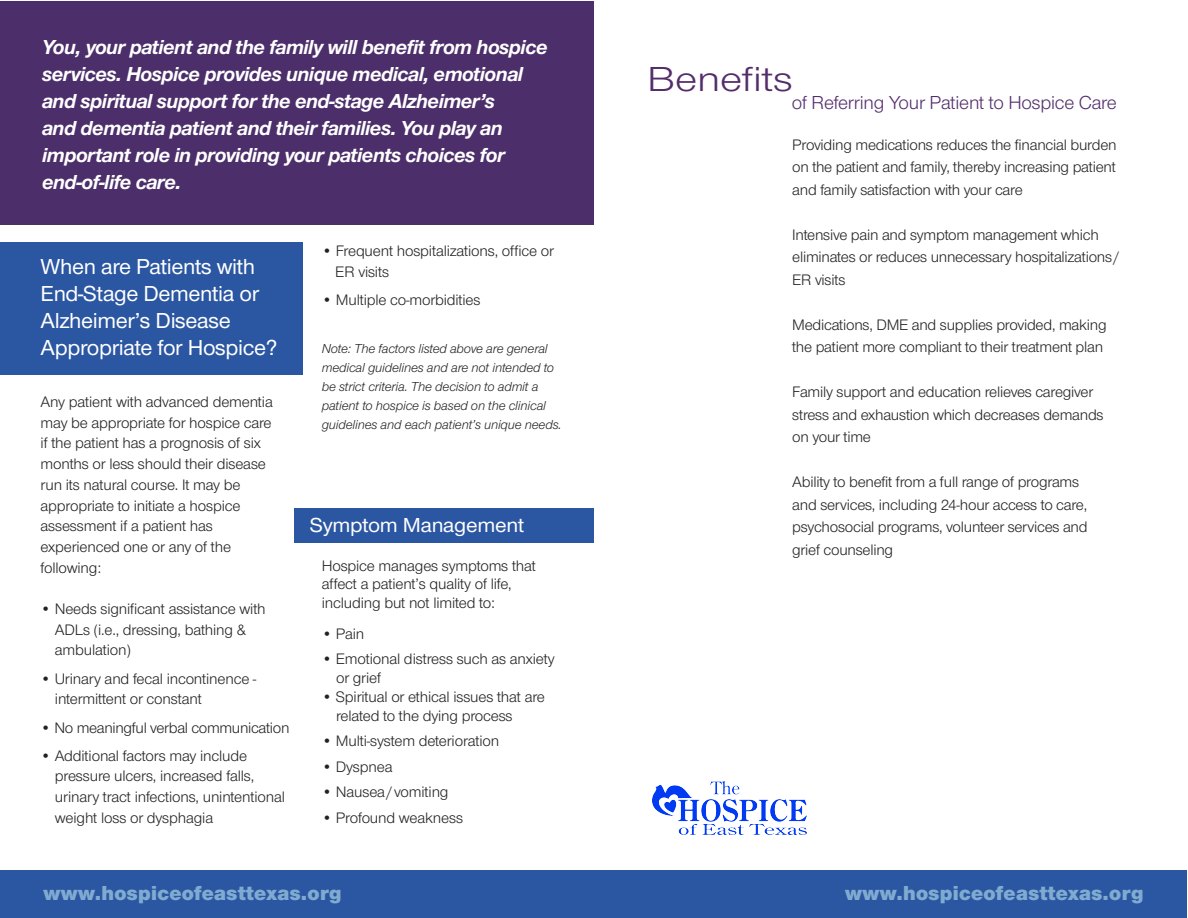
<style>
.page{position:relative;width:1188px;height:918px;background:#fff}
.page>*{position:absolute;margin:0;border:0;box-sizing:border-box;transform-origin:0 0}
.t1{font:36px "Nimbus San Nov T";color:#532d6b;scale:1.2 1}
.t2{font:500 22.5px/27px "Nimbus San Nov T";letter-spacing:-.015em;color:#fff}
.t3{font:italic 700 21px/27px "Nimbus San Nov T";letter-spacing:-.02em;color:#fff}
.t4{font:21px "Nimbus San Nov T Blac";letter-spacing:.015em;color:#80abd1}
.t5{font:500 21px "Nimbus San Nov T";letter-spacing:-.01em;color:#fff;scale:1.05 1}
.t6{font:19.5px "Nimbus San Nov T";letter-spacing:-.01em;color:#532d6b}
.t7{font:15.75px/20.7px "Nimbus San Nov T";letter-spacing:-.01em;color:#232122}
.t8{font:italic 13.5px/19.2px "Nimbus San Nov T";letter-spacing:-.01em;color:#232122}
</style>
<div class="page">
<div style="left:0;top:1px;width:593px;height:224px;background:#4c2f6a"></div>
<div style="left:0;top:242px;width:303px;height:132px;background:#2b56a2"></div>
<div style="left:0;top:870px;width:613px;height:48px;background:#2b56a2"></div>
<div style="left:294px;top:508px;width:299px;height:35px;background:#2b56a2"></div>
<div style="left:593px;top:870px;width:594px;height:48px;background:#2b56a2"></div>
<img style="left:652px;top:781px;width:154px;height:53px">
<p class="t3" style="left:42px;top:33px;width:507px">You, your patient and the family will benefit from hospice services. Hospice provides unique medical, emotional and spiritual support for the end-stage Alzheimer’s<br>and dementia patient and their families. You play an important role in providing your patients choices for end-of-life care.</p>
<h2 class="t2" style="left:41px;top:253px;width:238px">When are Patients with<br>End-Stage Dementia or<br>Alzheimer’s Disease<br>Appropriate for Hospice?</h2>
<p class="t7" style="left:41px;top:392px;width:234px">Any patient with advanced dementia may be appropriate for hospice care if the patient has a prognosis of six months or less should their disease run its natural course. It may be appropriate to initiate a hospice assessment if a patient has experienced one or any of the following:</p>
<p class="t7" style="left:55px;top:599px;width:212px;text-indent:-14px">• Needs significant assistance with<br>ADLs (i.e., dressing, bathing &amp; ambulation)</p>
<p class="t7" style="left:55px;top:668px;width:203px;text-indent:-14px">• Urinary and fecal incontinence - intermittent or constant</p>
<p class="t7" style="left:41px;top:717px;width:250px">• No meaningful verbal communication</p>
<p class="t7" style="left:55px;top:745px;width:232px;text-indent:-14px">• Additional factors may include pressure ulcers, increased falls, urinary tract infections, unintentional weight loss or dysphagia</p>
<p class="t7" style="left:335px;top:241px;width:220px;text-indent:-14px">• Frequent hospitalizations, office or<br>ER visits</p>
<p class="t7" style="left:322px;top:290px;width:160px">• Multiple co-morbidities</p>
<p class="t8" style="left:322px;top:338px;width:241px">Note: The factors listed above are general medical guidelines and are not intended to be strict criteria. The decision to admit a patient to hospice is based on the clinical guidelines and each patient’s unique needs.</p>
<h3 class="t5" style="left:310px;top:512px;width:206px">Symptom Management</h3>
<p class="t7" style="left:322px;top:556px;width:216px;line-height:18.8px">Hospice manages symptoms that affect a patient’s quality of life, including but not limited to:</p>
<p class="t7" style="left:322px;top:623px;width:44px">• Pain</p>
<p class="t7" style="left:336px;top:650px;width:220px;line-height:18.8px;text-indent:-14px">• Emotional distress such as anxiety or grief</p>
<p class="t7" style="left:336px;top:687px;width:210px;line-height:18.8px;text-indent:-14px">• Spiritual or ethical issues that are related to the dying process</p>
<p class="t7" style="left:322px;top:731px;width:179px">• Multi-system deterioration</p>
<p class="t7" style="left:322px;top:756px;width:72px">• Dyspnea</p>
<p class="t7" style="left:322px;top:782px;width:128px">• Nausea/vomiting</p>
<p class="t7" style="left:322px;top:807px;width:143px">• Profound weakness</p>
<h3 class="t4" style="left:44px;top:881px;width:300px">www.hospiceofeasttexas.org</h3>
<h1 class="t1" style="left:647px;top:58px;width:123px">Benefits</h1>
<p class="t6" style="left:792px;top:91px;width:327px">of Referring Your Patient to Hospice Care</p>
<p class="t7" style="left:792px;top:133px;width:326px;line-height:22.5px;text-align:justify">Providing medications reduces the financial burden on the patient and family, thereby increasing patient and family satisfaction with your care</p>
<p class="t7" style="left:792px;top:223px;width:329px;line-height:22.5px">Intensive pain and symptom management which eliminates or reduces unnecessary hospitalizations/<br>ER visits</p>
<p class="t7" style="left:792px;top:313px;width:316px;line-height:22.5px">Medications, DME and supplies provided, making the patient more compliant to their treatment plan</p>
<p class="t7" style="left:792px;top:381px;width:313px;line-height:22.5px">Family support and education relieves caregiver stress and exhaustion which decreases demands on your time</p>
<p class="t7" style="left:792px;top:471px;width:297px;line-height:22.5px">Ability to benefit from a full range of programs and services, including 24-hour access to care, psychosocial programs, volunteer services and grief counseling</p>
<h3 class="t4" style="left:845px;top:881px;width:300px">www.hospiceofeasttexas.org</h3>
</div>
